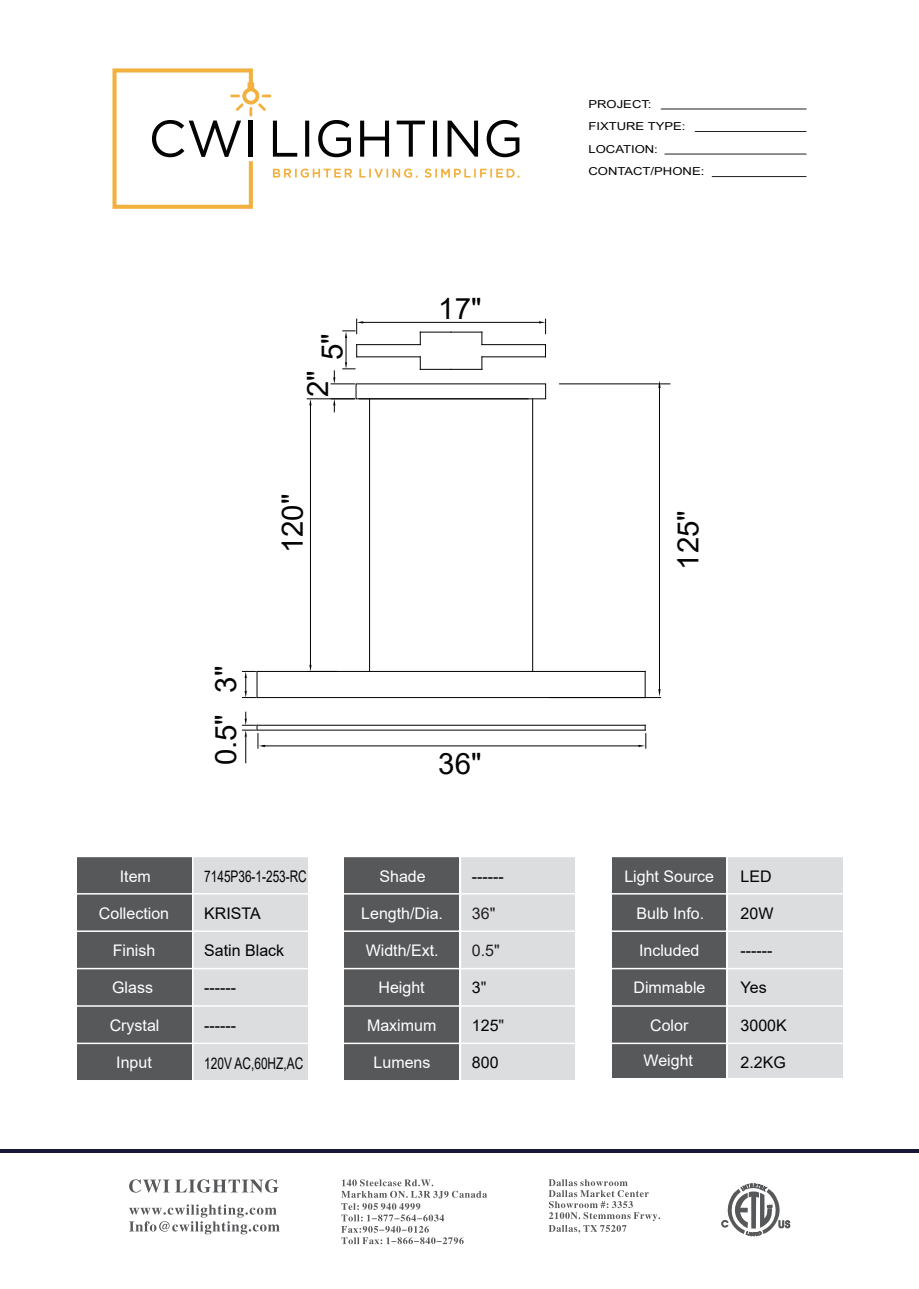
<style>
.page{position:relative;width:919px;height:1289px;background:#fff}
.page>*{position:absolute;margin:0;border:0;box-sizing:border-box;transform-origin:0 0}
.t1{font:29.4px "Arial";color:#030303}
.t2{font:16.05px "Arial";color:#fff}
.t3{font:16.05px "Arial";color:#030303}
.t4{font:16.05px "Arial";color:#030303;scale:.74 1}
.t5{font:16.05px "Arial";color:#231f20}
.t6{font:10.95px/22.4px "Arial";color:#030303;scale:1.19 1}
.s1{color:#231f20}
</style>
<div class="page">
<hr style="left:0;top:1149px;width:918px;height:4px;background:#171836">
<svg style="left:721px;top:1183px;width:69px;height:53px"></svg>
<svg style="left:341px;top:1179px;width:146px;height:65px"></svg>
<svg style="left:548px;top:1179px;width:112px;height:54px"></svg>
<svg style="left:129px;top:1179px;width:149px;height:13px"></svg>
<svg style="left:129px;top:1204px;width:150px;height:30px"></svg>
<div style="left:611px;top:856px;width:115px;height:221px;background:#57585a"></div>
<div style="left:77px;top:856px;width:114px;height:224px;background:#57585a"></div>
<div style="left:344px;top:856px;width:115px;height:224px;background:#57585a"></div>
<div style="left:728px;top:856px;width:114px;height:221px;background:#dcdddf"></div>
<div style="left:193px;top:856px;width:115px;height:224px;background:#dcdddf"></div>
<div style="left:460px;top:856px;width:115px;height:224px;background:#dcdddf"></div>
<hr style="left:76px;top:855px;width:767px;height:2px;background:#fff">
<hr style="left:76px;top:893px;width:767px;height:1px;background:#fff">
<hr style="left:76px;top:930px;width:767px;height:1px;background:#fff">
<hr style="left:76px;top:967px;width:767px;height:2px;background:#fff">
<hr style="left:76px;top:1005px;width:767px;height:1px;background:#fff">
<hr style="left:76px;top:1042px;width:767px;height:2px;background:#fff">
<hr style="left:76px;top:1079px;width:767px;height:2px;background:#fff">
<hr style="left:459px;top:840px;width:2px;height:240px;background:#fff">
<hr style="left:257px;top:671px;width:388px;height:1px;background:#030303">
<hr style="left:257px;top:697px;width:388px;height:1px;background:#030303">
<svg style="left:644px;top:672px;width:1px;height:25px"></svg>
<hr style="left:257px;top:725px;width:388px;height:1px;background:#030303">
<hr style="left:257px;top:729px;width:388px;height:1px;background:#030303">
<hr style="left:532px;top:399px;width:1px;height:272px;background:#030303">
<hr style="left:369px;top:399px;width:1px;height:272px;background:#030303">
<div style="left:355px;top:383px;width:191px;height:16px;border:1px solid #030303"></div>
<svg style="left:331px;top:399px;width:23px;height:13px"></svg>
<hr style="left:363px;top:322px;width:176px;height:1px;background:#030303">
<svg style="left:539px;top:319px;width:7px;height:15px"></svg>
<svg style="left:242px;top:671px;width:15px;height:27px"></svg>
<hr style="left:307px;top:398px;width:47px;height:1px;background:#030303">
<hr style="left:310px;top:405px;width:1px;height:260px;background:#030303">
<svg style="left:307px;top:665px;width:29px;height:6px"></svg>
<hr style="left:262px;top:745px;width:377px;height:1px;background:#030303">
<svg style="left:242px;top:712px;width:23px;height:50px"></svg>
<svg style="left:638px;top:725px;width:8px;height:23px"></svg>
<hr style="left:659px;top:388px;width:1px;height:301px;background:#030303">
<hr style="left:451px;top:332px;width:31px;height:1px;background:#030303">
<svg style="left:481px;top:332px;width:1px;height:12px"></svg>
<hr style="left:482px;top:344px;width:63px;height:1px;background:#030303">
<svg style="left:545px;top:344px;width:1px;height:13px"></svg>
<hr style="left:482px;top:356px;width:63px;height:1px;background:#030303">
<hr style="left:420px;top:332px;width:31px;height:1px;background:#030303">
<svg style="left:420px;top:332px;width:1px;height:12px"></svg>
<hr style="left:451px;top:369px;width:31px;height:1px;background:#030303">
<svg style="left:481px;top:357px;width:1px;height:12px"></svg>
<hr style="left:420px;top:369px;width:31px;height:1px;background:#030303">
<svg style="left:420px;top:357px;width:1px;height:12px"></svg>
<hr style="left:356px;top:344px;width:64px;height:1px;background:#030303">
<svg style="left:331px;top:319px;width:32px;height:65px"></svg>
<hr style="left:356px;top:356px;width:64px;height:1px;background:#030303">
<hr style="left:559px;top:383px;width:110px;height:1px;background:#030303">
<hr style="left:550px;top:697px;width:110px;height:1px;background:#030303">
<hr style="left:660px;top:109px;width:146px;height:1px;background:#231f20">
<hr style="left:694px;top:131px;width:112px;height:1px;background:#231f20">
<hr style="left:664px;top:154px;width:142px;height:1px;background:#231f20">
<hr style="left:711px;top:176px;width:95px;height:1px;background:#231f20">
<svg style="left:112px;top:68px;width:407px;height:141px"></svg>
<h1 class="t1" style="left:312px;top:360px;width:28px;rotate:-90deg">5"</h1>
<h1 class="t1" style="left:297px;top:397px;width:28px;rotate:-90deg">2"</h1>
<h1 class="t1" style="left:272px;top:553px;width:61px;rotate:-90deg">120"</h1>
<h1 class="t1" style="left:438px;top:288px;width:45px">17"</h1>
<h1 class="t1" style="left:205px;top:765px;width:101px;rotate:-90deg">0.5" 3"</h1>
<p class="t2" style="left:120px;top:865px;width:33px">Item</p>
<p class="t2" style="left:99px;top:902px;width:72px">Collection</p>
<p class="t2" style="left:113px;top:939px;width:44px">Finish</p>
<p class="t2" style="left:112px;top:976px;width:42px">Glass</p>
<p class="t2" style="left:110px;top:1013px;width:51px">Crystal</p>
<p class="t2" style="left:116px;top:1050px;width:37px">Input</p>
<p class="t4" style="left:204px;top:865px;width:140px">7145P36-1-253-RC</p>
<p class="t3" style="left:204px;top:902px;width:58px">KRISTA</p>
<p class="t3" style="left:204px;top:939px;width:81px">Satin Black</p>
<p class="t3" style="left:204px;top:976px;width:33px">------</p>
<p class="t3" style="left:204px;top:1013px;width:33px">------</p>
<p class="t4" style="left:204px;top:1052px;width:135px">120V AC,60HZ,AC</p>
<h1 class="t1" style="left:438px;top:743px;width:45px">36"</h1>
<p class="t2" style="left:379px;top:865px;width:48px">Shade</p>
<p class="t2" style="left:361px;top:902px;width:83px">Length/Dia.</p>
<p class="t2" style="left:365px;top:939px;width:74px">Width/Ext.</p>
<p class="t2" style="left:378px;top:976px;width:48px">Height</p>
<p class="t2" style="left:367px;top:1013px;width:71px">Maximum</p>
<p class="t2" style="left:373px;top:1050px;width:58px">Lumens</p>
<p class="t3" style="left:472px;top:865px;width:33px">------</p>
<p class="t5" style="left:472px;top:902px;width:25px">36"</p>
<p class="t5" style="left:472px;top:939px;width:29px">0.5"</p>
<p class="t3" style="left:472px;top:976px;width:16px">3<span class="s1">"</span></p>
<p class="t3" style="left:472px;top:1013px;width:34px">125<span class="s1">"</span></p>
<p class="t3" style="left:472px;top:1050px;width:28px">800</p>
<p class="t6" style="left:588px;top:93px;width:99px">PROJECT:<br>FIXTURE TYPE:<br>LOCATION:<br>CONTACT/PHONE:</p>
<h1 class="t1" style="left:667px;top:569px;width:61px;rotate:-90deg">125"</h1>
<p class="t2" style="left:624px;top:865px;width:91px">Light Source</p>
<p class="t2" style="left:636px;top:902px;width:69px">Bulb Info.</p>
<p class="t2" style="left:639px;top:939px;width:62px">Included</p>
<p class="t2" style="left:633px;top:976px;width:73px">Dimmable</p>
<p class="t2" style="left:650px;top:1013px;width:40px">Color</p>
<p class="t2" style="left:643px;top:1049px;width:51px">Weight</p>
<p class="t3" style="left:740px;top:865px;width:33px">LED</p>
<p class="t3" style="left:740px;top:902px;width:34px">20W</p>
<p class="t3" style="left:740px;top:939px;width:33px">------</p>
<p class="t3" style="left:740px;top:976px;width:28px">Yes</p>
<p class="t3" style="left:740px;top:1013px;width:48px">3000K</p>
<p class="t3" style="left:740px;top:1050px;width:47px">2.2KG</p>
</div>
